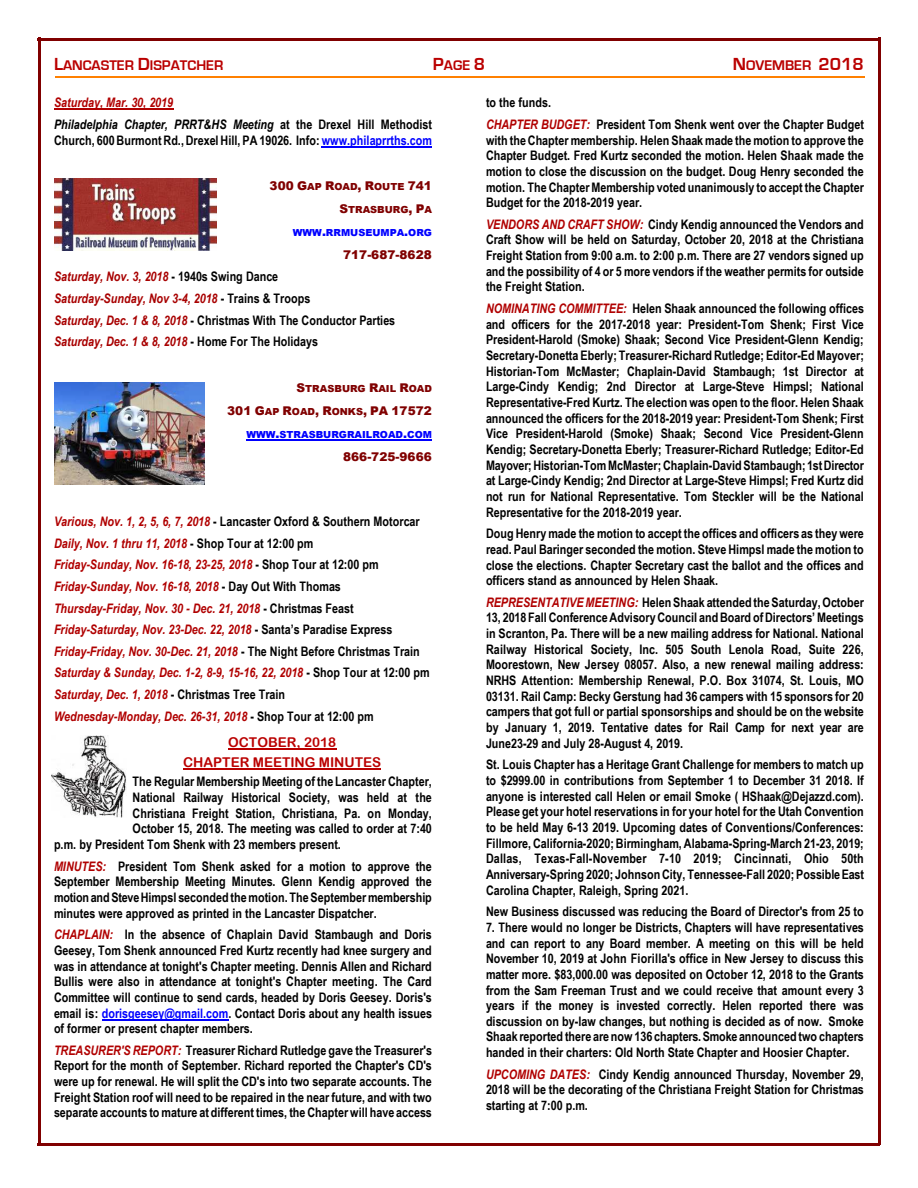
<style>
.page{position:relative;width:918px;height:1188px;background:#fff}
.page>*{position:absolute;margin:0;border:0;box-sizing:border-box;transform-origin:0 0}
.t1{font:700 14.4px "Eurostile";color:#ba0000}
.t2{font:13.5px/20px "Arial Rounded MT Bold";color:#ba0000;text-align:center}
.t3{font:700 13.2px/15.6px "Arial Narrow";color:#000;text-align:justify}
.t4{font:italic 700 13.2px/21.6px "Arial Narrow";letter-spacing:-.005em;color:#b00000}
.t5{font:italic 700 13.2px/21.6px "Arial Narrow";letter-spacing:-.005em;color:#a80000}
.t6{font:italic 700 13.2px/21.6px "Arial Narrow";color:#000}
.t7{font:900 12px "Arial";letter-spacing:.005em;color:#800000}
.t8{font:900 9.75px "Arial";color:#00f}
.t9{font:900 9.75px "Arial";color:#800000}
.s1{font-size:18px}
.s2{color:#b00000}
.s3{font-style:normal}
.s4{color:#00f}
.s5{font-size:9.75px}
.s6{font-size:12px}
.s7{font-style:normal;color:#000}
.s8{font-style:italic;color:#b00000}
</style>
<div class="page">
<hr style="left:38px;top:38px;width:2px;height:1107px;background:#800000">
<hr style="left:878px;top:38px;width:3px;height:1107px;background:#800000">
<hr style="left:38px;top:38px;width:842px;height:2px;background:#800000">
<hr style="left:38px;top:1143px;width:842px;height:3px;background:#800000">
<hr style="left:55px;top:76px;width:810px;height:2px;background:#ff8000">
<img style="left:51px;top:735px;width:75px;height:82px">
<hr style="left:54px;top:109px;width:119px;height:1px;background:#b00000">
<hr style="left:322px;top:146px;width:110px;height:1px;background:#00f">
<hr style="left:246px;top:439px;width:186px;height:1px;background:#00f">
<hr style="left:228px;top:748px;width:108px;height:1px;background:#ba0000">
<hr style="left:183px;top:768px;width:198px;height:1px;background:#ba0000">
<hr style="left:102px;top:1019px;width:126px;height:1px;background:#00f">
<img style="left:54px;top:178px;width:162px;height:73px">
<img style="left:55px;top:382px;width:149px;height:102px">
<p class="t1" style="left:54px;top:57px;width:171px"><span class="s1">L</span>ANCASTER <span class="s1">D</span>ISPATCHER</p>
<p class="t1" style="left:433px;top:57px;width:54px"><span class="s1">P</span>AGE <span class="s1">8</span></p>
<p class="t1" style="left:733px;top:57px;width:133px"><span class="s1">N</span>OVEMBER <span class="s1">2018</span></p>
<p class="t6" style="left:54px;top:92px;width:379px"><span class="s2">Saturday, Mar. 30, 2019<br></span>Philadelphia Chapter, PRRT&amp;HS Meeting <span class="s3">at the Drexel Hill Methodist</span></p>
<p class="t3" style="left:54px;top:132px;width:380px">Church, 600 Burmont Rd., Drexel Hill, PA 19026. Info:<span class="s4">www.philaprrths.com</span></p>
<p class="t7" style="left:270px;top:177px;width:164px">300 G<span class="s5">AP</span> R<span class="s5">OAD</span>, R<span class="s5">OUTE</span> 741</p>
<p class="t9" style="left:339px;top:202px;width:94px"><span class="s6">S</span>TRASBURG<span class="s6">, P</span>A</p>
<p class="t8" style="left:293px;top:225px;width:141px">WWW<span class="s6">.</span>RRMUSEUMPA<span class="s6">.</span>ORG</p>
<p class="t7" style="left:343px;top:246px;width:90px">717-687-8628</p>
<p class="t5" style="left:54px;top:266px;width:343px">Saturday, Nov. 3, 2018 <span class="s7">- 1940s Swing Dance<br></span>Saturday-Sunday, Nov 3-4, 2018 <span class="s7">- Trains &amp; Troops<br></span>Saturday, Dec. 1 &amp; 8, 2018 <span class="s7">- Christmas With The Conductor Parties </span>Saturday, Dec. 1 &amp; 8, 2018 <span class="s7">- Home For The Holidays</span></p>
<p class="t9" style="left:297px;top:381px;width:137px"><span class="s6">S</span>TRASBURG <span class="s6">R</span>AIL <span class="s6">R</span>OAD</p>
<p class="t7" style="left:227px;top:401px;width:206px">301 G<span class="s5">AP</span> R<span class="s5">OAD</span>, R<span class="s5">ONKS</span>, PA 17572</p>
<p class="t8" style="left:246px;top:427px;width:187px">WWW<span class="s6">.</span>STRASBURGRAILROAD<span class="s6">.</span>COM</p>
<p class="t7" style="left:343px;top:447px;width:90px">866-725-9666</p>
<p class="t3" style="left:486px;top:92px;width:379px;line-height:21.6px">to the funds.<br><span class="s8">CHAPTER BUDGET:</span> President Tom Shenk went over the Chapter Budget</p>
<p class="t3" style="left:486px;top:132px;width:379px">with the Chapter membership. Helen Shaak made the motion to approve the Chapter Budget. Fred Kurtz seconded the motion. Helen Shaak made the motion to close the discussion on the budget. Doug Henry seconded the motion. The Chapter Membership voted unanimously to accept the Chapter Budget for the 2018-2019 year.</p>
<p class="t3" style="left:486px;top:216px;width:379px"><span class="s8">VENDORS AND CRAFT SHOW:</span> Cindy Kendig announced the Vendors and Craft Show will be held on Saturday, October 20, 2018 at the Christiana Freight Station from 9:00 a.m. to 2:00 p.m. There are 27 vendors signed up and the possibility of 4 or 5 more vendors if the weather permits for outside the Freight Station.</p>
<p class="t3" style="left:486px;top:300px;width:379px"><span class="s8">NOMINATING COMMITTEE:</span> Helen Shaak announced the following offices and officers for the 2017-2018 year: President-Tom Shenk; First Vice President-Harold (Smoke) Shaak; Second Vice President-Glenn Kendig; Secretary-Donetta Eberly; Treasurer-Richard Rutledge; Editor-Ed Mayover; Historian-Tom McMaster; Chaplain-David Stambaugh; 1st Director at Large-Cindy Kendig; 2nd Director at Large-Steve Himpsl; National Representative-Fred Kurtz. The election was open to the floor. Helen Shaak announced the officers for the 2018-2019 year: President-Tom Shenk; First Vice President-Harold (Smoke) Shaak; Second Vice President-Glenn Kendig; Secretary-Donetta Eberly; Treasurer-Richard Rutledge; Editor-Ed Mayover; Historian-Tom McMaster; Chaplain-David Stambaugh; 1st Director at Large-Cindy Kendig; 2nd Director at Large-Steve Himpsl; Fred Kurtz did not run for National Representative. Tom Steckler will be the National Representative for the 2018-2019 year.</p>
<p class="t3" style="left:486px;top:526px;width:379px">Doug Henry made the motion to accept the offices and officers as they were read. Paul Baringer seconded the motion. Steve Himpsl made the motion to close the elections. Chapter Secretary cast the ballot and the offices and officers stand as announced by Helen Shaak.</p>
<p class="t3" style="left:486px;top:594px;width:380px"><span class="s8">REPRESENTATIVE MEETING:</span> Helen Shaak attended the Saturday, October 13, 2018 Fall Conference Advisory Council and Board of Directors’ Meetings in Scranton, Pa. There will be a new mailing address for National. National Railway Historical Society, Inc. 505 South Lenola Road, Suite 226, Moorestown, New Jersey 08057. Also, a new renewal mailing address:<br>NRHS Attention: Membership Renewal, P.O. Box 31074, St. Louis, MO 03131. Rail Camp: Becky Gerstung had 36 campers with 15 sponsors for 20 campers that got full or partial sponsorships and should be on the website by January 1, 2019. Tentative dates for Rail Camp for next year are June23-29 and July 28-August 4, 2019.</p>
<p class="t3" style="left:486px;top:757px;width:379px">St. Louis Chapter has a Heritage Grant Challenge for members to match up to $2999.00 in contributions from September 1 to December 31 2018. If anyone is interested call Helen or email Smoke ( HShaak@Dejazzd.com).<br>Please get your hotel reservations in for your hotel for the Utah Convention to be held May 6-13 2019. Upcoming dates of Conventions/Conferences:<br>Fillmore, California-2020; Birmingham, Alabama-Spring-March 21-23, 2019; Dallas, Texas-Fall-November 7-10 2019; Cincinnati, Ohio 50th Anniversary-Spring 2020; Johnson City, Tennessee-Fall 2020; Possible East Carolina Chapter, Raleigh, Spring 2021.</p>
<p class="t3" style="left:486px;top:904px;width:379px">New Business discussed was reducing the Board of Director's from 25 to</p>
<p class="t3" style="left:486px;top:919px;width:379px">7. There would no longer be Districts, Chapters will have representatives and can report to any Board member. A meeting on this will be held November 10, 2019 at John Fiorilla's office in New Jersey to discuss this matter more. $83,000.00 was deposited on October 12, 2018 to the Grants from the Sam Freeman Trust and we could receive that amount every 3 years if the money is invested correctly. Helen reported there was discussion on by-law changes, but nothing is decided as of now. Smoke Shaak reported there are now 136 chapters. Smoke announced two chapters handed in their charters: Old North State Chapter and Hoosier Chapter.</p>
<p class="t3" style="left:486px;top:1066px;width:379px"><span class="s8">UPCOMING DATES:</span> Cindy Kendig announced Thursday, November 29, 2018 will be the decorating of the Christiana Freight Station for Christmas starting at 7:00 p.m.</p>
<p class="t4" style="left:54px;top:511px;width:377px">Various, Nov. 1, 2, 5, 6, 7, 2018 <span class="s7">- Lancaster Oxford &amp; Southern Motorcar </span>Daily, Nov. 1 thru 11, 2018 <span class="s7">- Shop Tour at 12:00 pm<br></span>Friday-Sunday, Nov. 16-18, 23-25, 2018 <span class="s7">- Shop Tour at 12:00 pm </span>Friday-Sunday, Nov. 16-18, 2018 <span class="s7">- Day Out With Thomas </span>Thursday-Friday, Nov. 30 - Dec. 21, 2018 <span class="s7">- Christmas Feast </span>Friday-Saturday, Nov. 23-Dec. 22, 2018 <span class="s7">- Santa’s Paradise Express </span>Friday-Friday, Nov. 30-Dec. 21, 2018 <span class="s7">- The Night Before Christmas Train </span>Saturday &amp; Sunday, Dec. 1-2, 8-9, 15-16, 22, 2018 <span class="s7">- Shop Tour at 12:00 pm </span>Saturday, Dec. 1, 2018 <span class="s7">- Christmas Tree Train<br></span>Wednesday-Monday, Dec. 26-31, 2018 <span class="s7">- Shop Tour at 12:00 pm</span></p>
<p class="t2" style="left:183px;top:732px;width:200px">OCTOBER, 2018<br>CHAPTER MEETING MINUTES</p>
<p class="t3" style="left:133px;top:774px;width:301px">The Regular Membership Meeting of the Lancaster Chapter,</p>
<p class="t3" style="left:133px;top:790px;width:301px">National Railway Historical Society, was held at the</p>
<p class="t3" style="left:133px;top:805px;width:301px">Christiana Freight Station, Christiana, Pa. on Monday,</p>
<p class="t3" style="left:133px;top:821px;width:301px">October 15, 2018. The meeting was called to order at 7:40</p>
<p class="t3" style="left:54px;top:836px;width:288px">p.m. by President Tom Shenk with 23 members present.</p>
<p class="t3" style="left:54px;top:858px;width:379px"><span class="s8">MINUTES:</span> President Tom Shenk asked for a motion to approve the September Membership Meeting Minutes. Glenn Kendig approved the motion and Steve Himpsl seconded the motion. The September membership minutes were approved as printed in the Lancaster Dispatcher.</p>
<p class="t3" style="left:54px;top:927px;width:380px"><span class="s8">CHAPLAIN:</span> In the absence of Chaplain David Stambaugh and Doris Geesey, Tom Shenk announced Fred Kurtz recently had knee surgery and was in attendance at tonight's Chapter meeting. Dennis Allen and Richard Bullis were also in attendance at tonight's Chapter meeting. The Card Committee will continue to send cards, headed by Doris Geesey. Doris's email is: <span class="s4">dorisgeesey@gmail.com</span>. Contact Doris about any health issues of former or present chapter members.</p>
<p class="t3" style="left:54px;top:1042px;width:380px"><span class="s8">TREASURER'S REPORT:</span> Treasurer Richard Rutledge gave the Treasurer's Report for the month of September. Richard reported the Chapter's CD's were up for renewal. He will split the CD's into two separate accounts. The Freight Station roof will need to be repaired in the near future, and with two separate accounts to mature at different times, the Chapter will have access</p>
</div>
